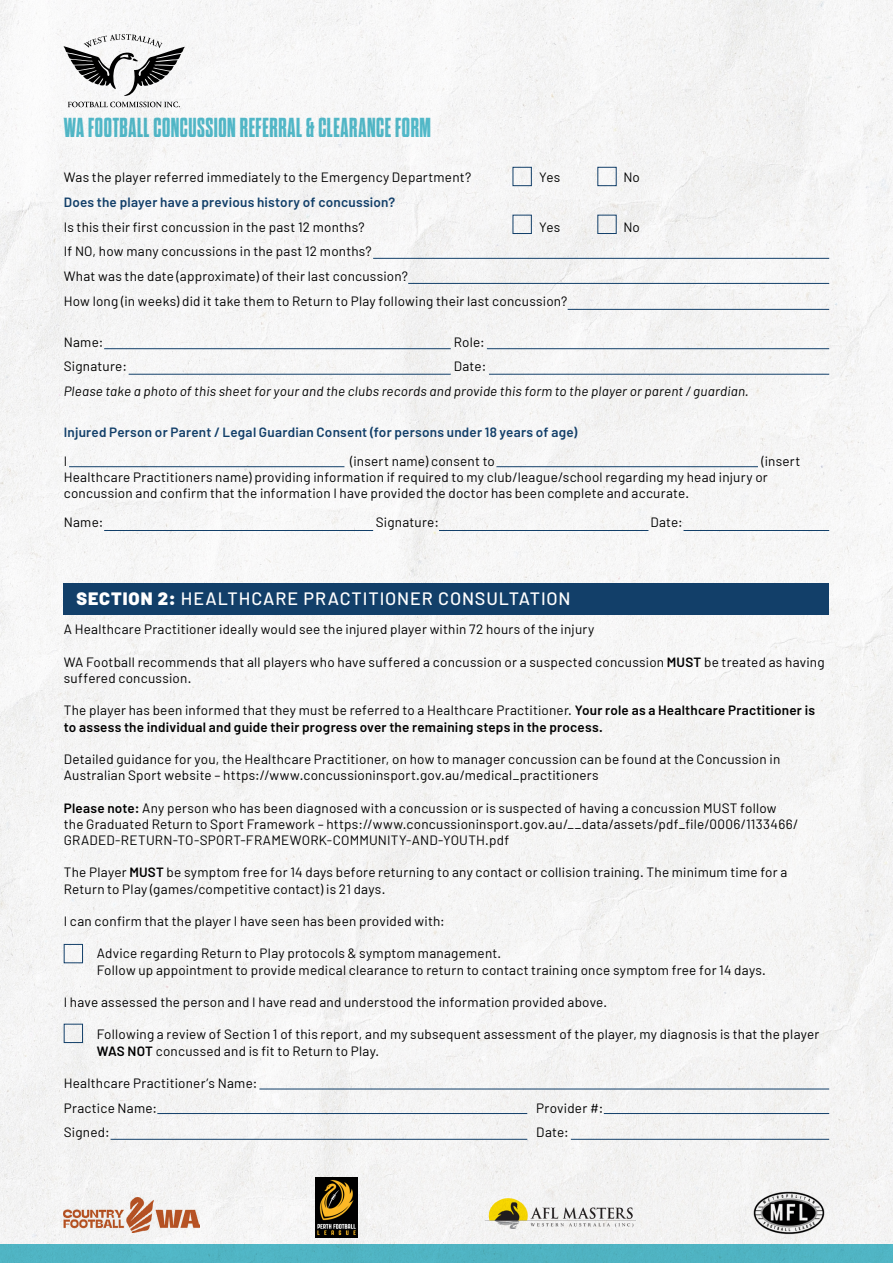
<style>
.page{position:relative;width:893px;height:1263px;background:#fff}
.page>*{position:absolute;margin:0;border:0;box-sizing:border-box;transform-origin:0 0}
.t1{font:700 expanded 27.45px "Dharma Gothic M";letter-spacing:.025em;color:#54bdcd}
.t2{font:500 18px "Barlow";letter-spacing:.05em;color:#fff}
.t3{font:13.5px/16.2px "Barlow";letter-spacing:.015em;color:#000}
.t4{font:600 13.5px/16.2px "Barlow";letter-spacing:.015em;color:#000}
.t5{font:600 13.5px "Barlow";letter-spacing:.015em;color:#123f69}
.t6{font:italic 13.5px "Barlow";letter-spacing:.015em;color:#000}
.s1{font-weight:900}
.s2{font-weight:600}
.s3{font-weight:400}
</style>
<div class="page">
<div style="left:0;top:0;width:893px;height:1245px;background:#f5f5f5"></div>
<div style="left:64px;top:583px;width:765px;height:31px;background:#123f69"></div>
<svg style="left:64px;top:34px;width:121px;height:62px"></svg>
<svg style="left:68px;top:102px;width:112px;height:5px"></svg>
<div style="left:64px;top:1024px;width:19px;height:19px;border:1px solid #123f69"></div>
<div style="left:64px;top:944px;width:19px;height:19px;border:1px solid #123f69"></div>
<hr style="left:111px;top:1139px;width:416px;height:1px;background:#123f69">
<hr style="left:157px;top:1113px;width:370px;height:1px;background:#123f69">
<hr style="left:259px;top:1089px;width:570px;height:1px;background:#123f69">
<hr style="left:571px;top:1139px;width:258px;height:1px;background:#123f69">
<hr style="left:604px;top:1113px;width:225px;height:1px;background:#123f69">
<hr style="left:104px;top:530px;width:269px;height:1px;background:#123f69">
<hr style="left:439px;top:530px;width:209px;height:1px;background:#123f69">
<hr style="left:684px;top:530px;width:145px;height:1px;background:#123f69">
<hr style="left:69px;top:466px;width:275px;height:1px;background:#123f69">
<hr style="left:496px;top:466px;width:262px;height:1px;background:#123f69">
<div style="left:513px;top:167px;width:19px;height:19px;border:1px solid #123f69"></div>
<div style="left:597px;top:167px;width:20px;height:19px;border:1px solid #123f69"></div>
<div style="left:513px;top:215px;width:19px;height:19px;border:1px solid #123f69"></div>
<div style="left:597px;top:215px;width:20px;height:19px;border:1px solid #123f69"></div>
<hr style="left:373px;top:258px;width:456px;height:1px;background:#123f69">
<hr style="left:408px;top:283px;width:421px;height:1px;background:#123f69">
<hr style="left:568px;top:309px;width:261px;height:1px;background:#123f69">
<hr style="left:104px;top:348px;width:347px;height:1px;background:#123f69">
<hr style="left:129px;top:374px;width:322px;height:1px;background:#123f69">
<hr style="left:487px;top:348px;width:342px;height:1px;background:#123f69">
<hr style="left:489px;top:374px;width:340px;height:1px;background:#123f69">
<div style="left:0;top:1245px;width:893px;height:18px;background:#4fb4c3"></div>
<img style="left:486px;top:1199px;width:149px;height:30px">
<img style="left:64px;top:1197px;width:135px;height:35px">
<img style="left:748px;top:1188px;width:81px;height:49px">
<img style="left:316px;top:1178px;width:42px;height:59px">
<h1 class="t1" style="left:64px;top:114px;width:369px">WA FOOTBALL CONCUSSION REFERRAL &amp; CLEARANCE FORM</h1>
<p class="t3" style="left:64px;top:169px;width:409px">Was the player referred immediately to the Emergency Department?</p>
<p class="t3" style="left:539px;top:169px;width:22px">Yes</p>
<p class="t3" style="left:623px;top:169px;width:18px">No</p>
<p class="t5" style="left:64px;top:194px;width:333px">Does the player have a previous history of concussion?</p>
<p class="t3" style="left:64px;top:218px;width:302px">Is this their first concussion in the past 12 months?</p>
<p class="t3" style="left:539px;top:218px;width:22px">Yes</p>
<p class="t3" style="left:623px;top:218px;width:18px">No</p>
<p class="t3" style="left:64px;top:243px;width:309px">If NO, how many concussions in the past 12 months?</p>
<p class="t3" style="left:64px;top:268px;width:346px">What was the date (approximate) of their last concussion?</p>
<p class="t3" style="left:64px;top:292px;width:505px">How long (in weeks) did it take them to Return to Play following their last concussion?</p>
<p class="t3" style="left:64px;top:333px;width:41px">Name:</p>
<p class="t3" style="left:454px;top:333px;width:32px">Role:</p>
<p class="t3" style="left:64px;top:358px;width:65px">Signature:</p>
<p class="t3" style="left:454px;top:358px;width:34px">Date:</p>
<p class="t6" style="left:64px;top:383px;width:686px">Please take a photo of this sheet for your and the clubs records and provide this form to the player or parent / guardian.</p>
<p class="t5" style="left:64px;top:424px;width:515px">Injured Person or Parent / Legal Guardian Consent (for persons under 18 years of age)</p>
<p class="t3" style="left:64px;top:453px;width:5px">I</p>
<p class="t3" style="left:350px;top:453px;width:146px">(insert name) consent to</p>
<p class="t3" style="left:64px;top:453px;width:738px;text-indent:698px">(insert<br>Healthcare Practitioners name) providing information if required to my club/league/school regarding my head injury or concussion and confirm that the information I have provided the doctor has been complete and accurate.</p>
<p class="t3" style="left:64px;top:514px;width:41px">Name:</p>
<p class="t3" style="left:376px;top:514px;width:65px">Signature:</p>
<p class="t3" style="left:650px;top:514px;width:34px">Date:</p>
<p class="t2" style="left:77px;top:587px;width:495px"><span class="s1">SECTION 2:</span> HEALTHCARE PRACTITIONER CONSULTATION</p>
<p class="t3" style="left:64px;top:621px;width:532px">A Healthcare Practitioner ideally would see the injured player within 72 hours of the injury</p>
<p class="t3" style="left:64px;top:653px;width:762px">WA Football recommends that all players who have suffered a concussion or a suspected concussion <span class="s2">MUST</span> be treated as having suffered concussion.</p>
<p class="t4" style="left:64px;top:702px;width:753px"><span class="s3">The player has been informed that they must be referred to a Healthcare Practitioner.</span> Your role as a Healthcare Practitioner is to assess the individual and guide their progress over the remaining steps in the process.</p>
<p class="t3" style="left:64px;top:751px;width:718px">Detailed guidance for you, the Healthcare Practitioner, on how to manager concussion can be found at the Concussion in<br>Australian Sport website – https://www.concussioninsport.gov.au/medical_practitioners</p>
<p class="t3" style="left:64px;top:799px;width:735px"><span class="s2">Please note:</span> Any person who has been diagnosed with a concussion or is suspected of having a concussion MUST follow the Graduated Return to Sport Framework – https://www.concussioninsport.gov.au/__data/assets/pdf_file/0006/1133466/<br>GRADED-RETURN-TO-SPORT-FRAMEWORK-COMMUNITY-AND-YOUTH.pdf</p>
<p class="t3" style="left:64px;top:864px;width:725px">The Player <span class="s2">MUST</span> be symptom free for 14 days before returning to any contact or collision training. The minimum time for a<br>Return to Play (games/competitive contact) is 21 days.</p>
<p class="t3" style="left:64px;top:913px;width:383px">I can confirm that the player I have seen has been provided with:</p>
<p class="t3" style="left:97px;top:945px;width:406px">Advice regarding Return to Play protocols &amp; symptom management.</p>
<p class="t3" style="left:97px;top:961px;width:671px">Follow up appointment to provide medical clearance to return to contact training once symptom free for 14 days.</p>
<p class="t3" style="left:64px;top:994px;width:545px">I have assessed the person and I have read and understood the information provided above.</p>
<p class="t3" style="left:97px;top:1026px;width:724px">Following a review of Section 1 of this report, and my subsequent assessment of the player, my diagnosis is that the player<br><span class="s2">WAS NOT</span> concussed and is fit to Return to Play.</p>
<p class="t3" style="left:64px;top:1075px;width:195px">Healthcare Practitioner’s Name:</p>
<p class="t3" style="left:64px;top:1099px;width:95px">Practice Name:</p>
<p class="t3" style="left:536px;top:1099px;width:69px">Provider #:</p>
<p class="t3" style="left:64px;top:1124px;width:47px">Signed:</p>
<p class="t3" style="left:536px;top:1124px;width:34px">Date:</p>
</div>
